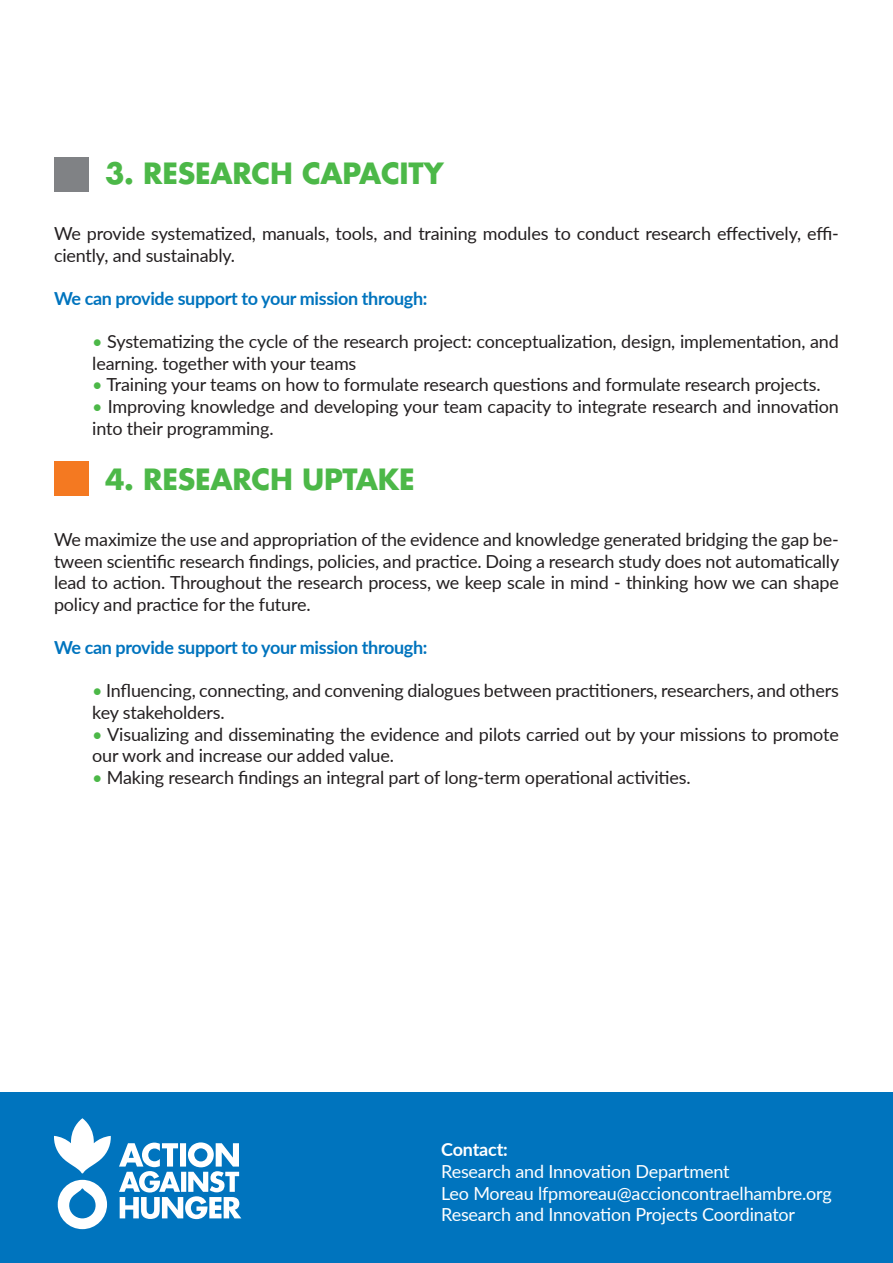
<style>
.page{position:relative;width:893px;height:1263px;background:#fff}
.page>*{position:absolute;margin:0;border:0;box-sizing:border-box;transform-origin:0 0}
.t1{font:700 28.5px "Futura LT";letter-spacing:-.01em;color:#4cb848}
.t2{font:18px/21.6px "Lato";letter-spacing:-.01em;color:#231f20}
.t3{font:18px/21.6px "Lato";letter-spacing:-.01em;color:#fff}
.t4{font:700 18px "Lato";letter-spacing:-.02em;color:#0074be}
.t5{font:700 18px "Lato";letter-spacing:-.01em;color:#fff}
.s1{color:#4cb848}
</style>
<div class="page">
<div style="left:0;top:1093px;width:893px;height:170px;background:#0074be"></div>
<svg style="left:54px;top:1118px;width:187px;height:111px"></svg>
<div style="left:54px;top:157px;width:34px;height:34px;background:#808285"></div>
<div style="left:54px;top:461px;width:34px;height:34px;background:#f47921"></div>
<h1 class="t1" style="left:105px;top:155px;width:340px">3. RESEARCH CAPACITY</h1>
<p class="t2" style="left:54px;top:222px;width:786px">We provide systematized, manuals, tools, and training modules to conduct research effectively, effi&shy;ciently, and sustainably.</p>
<p class="t4" style="left:54px;top:285px;width:375px">We can provide support to your mission through:</p>
<p class="t2" style="left:92px;top:330px;width:748px"><span class="s1">•</span> Systematizing the cycle of the research project: conceptualization, design, implementation, and learning. together with your teams</p>
<p class="t2" style="left:92px;top:373px;width:730px"><span class="s1">•</span> Training your teams on how to formulate research questions and formulate research projects.</p>
<p class="t2" style="left:92px;top:395px;width:748px"><span class="s1">•</span> Improving knowledge and developing your team capacity to integrate research and innovation into their programming.</p>
<h1 class="t1" style="left:105px;top:461px;width:311px">4. RESEARCH UPTAKE</h1>
<p class="t2" style="left:54px;top:528px;width:787px;text-align:justify">We maximize the use and appropriation of the evidence and knowledge generated bridging the gap be&shy;tween scientific research findings, policies, and practice. Doing a research study does not automatically lead to action. Throughout the research process, we keep scale in mind - thinking how we can shape policy and practice for the future.</p>
<p class="t4" style="left:54px;top:634px;width:375px">We can provide support to your mission through:</p>
<p class="t2" style="left:92px;top:679px;width:748px"><span class="s1">•</span> Influencing, connecting, and convening dialogues between practitioners, researchers, and others key stakeholders.</p>
<p class="t2" style="left:92px;top:722px;width:748px"><span class="s1">•</span> Visualizing and disseminating the evidence and pilots carried out by your missions to promote our work and increase our added value.</p>
<p class="t2" style="left:92px;top:766px;width:600px"><span class="s1">•</span> Making research findings an integral part of long-term operational activities.</p>
<p class="t5" style="left:441px;top:1136px;width:68px">Contact:</p>
<p class="t3" style="left:441px;top:1160px;width:392px">Research and Innovation Department<br>Leo Moreau lfpmoreau@accioncontraelhambre.org<br>Research and Innovation Projects Coordinator</p>
</div>
